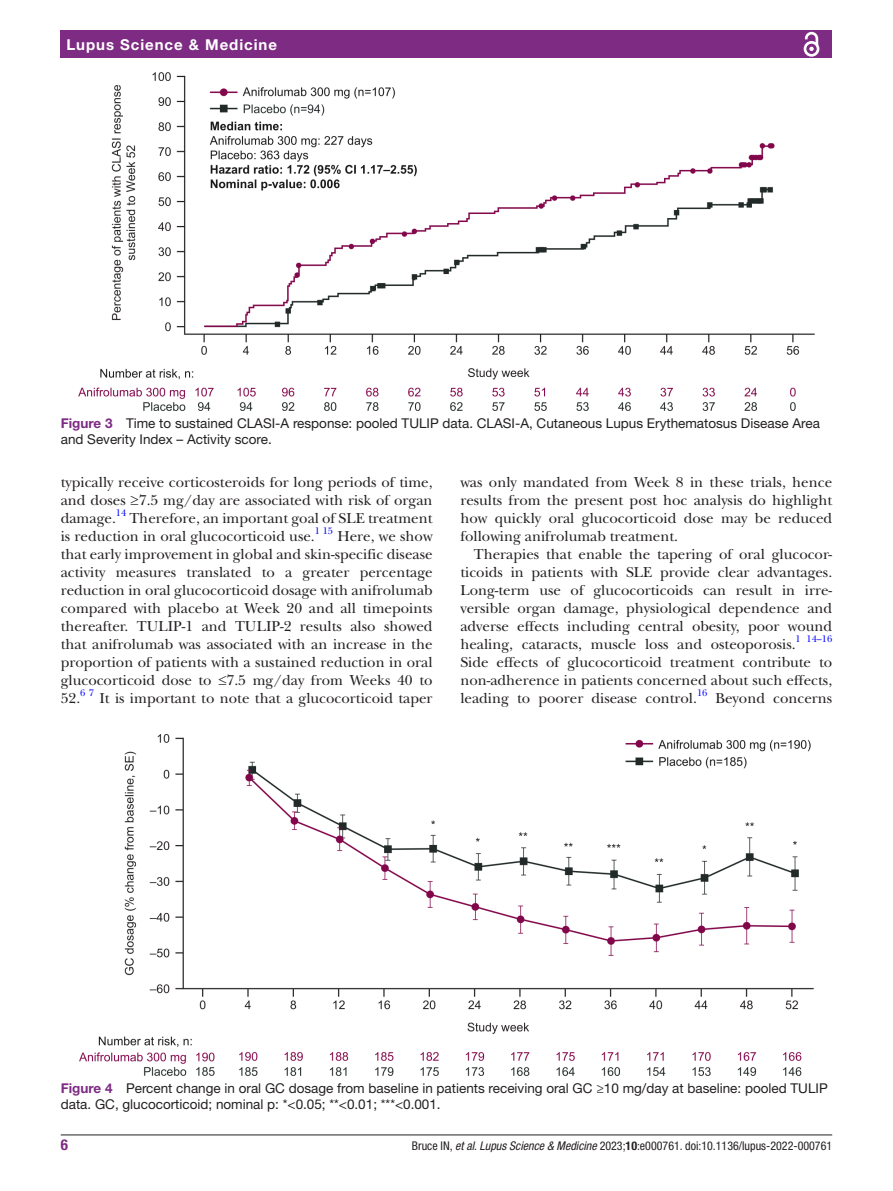
<style>
.page{position:relative;width:893px;height:1191px;background:#fff}
.page>*{position:absolute;margin:0;border:0;box-sizing:border-box;transform-origin:0 0}
.t1{font:15px/18px "New Baskerville";color:#231f20;text-align:justify}
.t2{font:700 15px "Helvetica Neue LT Std";letter-spacing:.065em;color:#fff}
.t3{font:700 condensed 15px "Helvetica Neue LT Std";color:#7d2b83}
.t4{font:13.5px/16.2px "Helvetica Neue LT Std";color:#231f20}
.t5{font:condensed 12px "Helvetica Neue LT Std";color:#231f20}
.t6{font:9.9px "New Baskerville";color:#00f}
.s1{font-weight:700;color:#7d2b83}
.s2{font-style:italic}
.s3{font-weight:700}
</style>
<div class="page">
<hr style="left:61px;top:1134px;width:771px;height:1px;background:#231f20">
<div style="left:61px;top:31px;width:771px;height:27px;background:#7d2b83"></div>
<svg style="left:803px;top:31px;width:17px;height:26px"></svg>
<img style="left:78px;top:73px;width:737px;height:337px">
<img style="left:80px;top:734px;width:733px;height:341px">
<p class="t2" style="left:66px;top:35px;width:212px">Lupus Science &amp; Medicine</p>
<p class="t4" style="left:61px;top:415px;width:761px"><span class="s1">Figure 3</span> Time to sustained CLASI-A response: pooled TULIP data. CLASI-A, Cutaneous Lupus Erythematosus Disease Area and Severity Index – Activity score.</p>
<p class="t1" style="left:61px;top:473px;width:373px">typically receive corticosteroids for long periods of time, and doses ≥7.5 mg/day are associated with risk of organ damage.</p>
<p class="t6" style="left:116px;top:507px;width:12px">14</p>
<p class="t1" style="left:61px;top:509px;width:373px;text-indent:69px">Therefore, an important goal of SLE treatment is reduction in oral glucocorticoid use.</p>
<p class="t6" style="left:315px;top:525px;width:20px">1 15</p>
<p class="t1" style="left:61px;top:527px;width:373px;text-indent:277px">Here, we show that early improvement in global and skin-specific disease activity measures translated to a greater percentage reduction in oral glucocorticoid dosage with anifrolumab compared with placebo at Week 20 and all timepoints thereafter. TULIP-1 and TULIP-2 results also showed that anifrolumab was associated with an increase in the proportion of patients with a sustained reduction in oral glucocorticoid dose to ≤7.5 mg/day from Weeks 40 to 52.</p>
<p class="t6" style="left:80px;top:687px;width:15px">6 7</p>
<p class="t1" style="left:99px;top:689px;width:335px">It is important to note that a glucocorticoid taper</p>
<p class="t1" style="left:460px;top:473px;width:373px">was only mandated from Week 8 in these trials, hence results from the present post hoc analysis do highlight how quickly oral glucocorticoid dose may be reduced following anifrolumab treatment.</p>
<p class="t1" style="left:460px;top:545px;width:373px;text-indent:14px">Therapies that enable the tapering of oral glucocor&shy;ticoids in patients with SLE provide clear advantages.<br>Long-term use of glucocorticoids can result in irre&shy;versible organ damage, physiological dependence and adverse effects including central obesity, poor wound healing, cataracts, muscle loss and osteoporosis.</p>
<p class="t6" style="left:796px;top:633px;width:38px">1 14–16</p>
<p class="t1" style="left:460px;top:653px;width:373px">Side effects of glucocorticoid treatment contribute to non-adherence in patients concerned about such effects, leading to poorer disease control.</p>
<p class="t6" style="left:697px;top:687px;width:12px">16</p>
<p class="t1" style="left:715px;top:689px;width:118px">Beyond concerns</p>
<p class="t4" style="left:61px;top:1080px;width:768px"><span class="s1">Figure 4</span> Percent change in oral GC dosage from baseline in patients receiving oral GC ≥10 mg/day at baseline: pooled TULIP data. GC, glucocorticoid; nominal p: *&lt;0.05; **&lt;0.01; ***&lt;0.001.</p>
<p class="t3" style="left:61px;top:1135px;width:9px">6</p>
<p class="t5" style="left:412px;top:1138px;width:422px">Bruce IN, <span class="s2">et al</span>. <span class="s2">Lupus Science &amp; Medicine</span> 2023;<span class="s3">10</span>:e000761. doi:10.1136/lupus-2022-000761</p>
</div>
